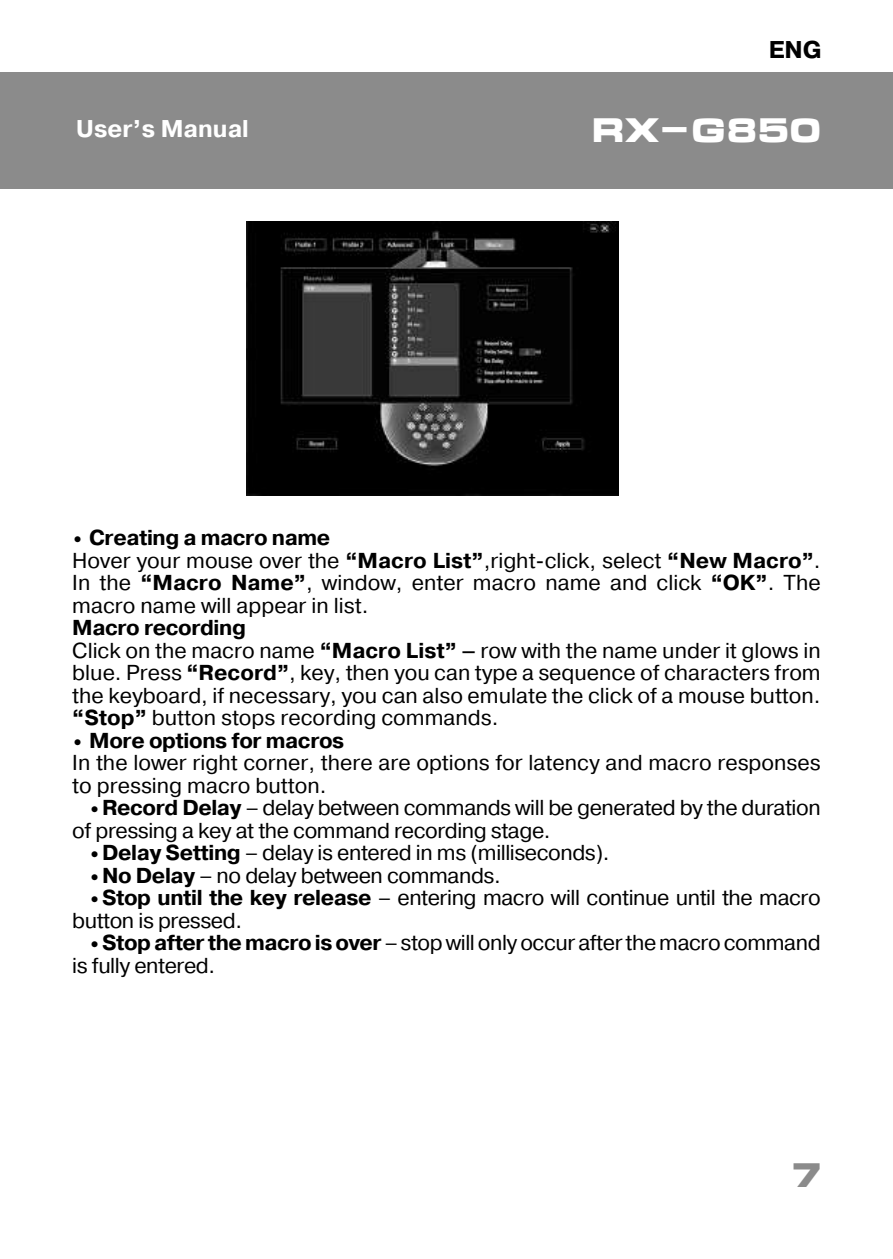
<style>
.page{position:relative;width:893px;height:1259px;background:#fff}
.page>*{position:absolute;margin:0;border:0;box-sizing:border-box;transform-origin:0 0}
.t1{font:700 33px "Micra";letter-spacing:-.05em;color:#fff}
.t2{font:700 33px "Micra";color:#8b8b8b}
.t3{font:700 24.3px "Pragmatica";color:#fff}
.t4{font:700 24.3px "Pragmatica";color:#000}
.t5{font:21.6px/22.5px "Pragmatica";color:#000}
.t6{font:21.6px/22.5px "Pragmatica";letter-spacing:-.02em;color:#000}
.s1{font-weight:700;font-size:16.5px}
.s2{font-weight:700}
</style>
<div class="page">
<div style="left:0;top:72px;width:893px;height:117px;background:#8b8b8b"></div>
<img style="left:247px;top:221px;width:372px;height:274px">
<p class="t4" style="left:769px;top:34px;width:55px">ENG</p>
<p class="t3" style="left:76px;top:112px;width:174px">User’s Manual</p>
<h1 class="t1" style="left:591px;top:113px;width:232px">Rx-G850</h1>
<p class="t5" style="left:72px;top:527px;width:750px"><span class="s1">•</span> <span class="s2">Creating a macro name<br></span>Hover your mouse over the <span class="s2">“Macro List”</span>,right-click, select <span class="s2">“New Macro”</span>.<br>In the <span class="s2">“Macro Name”</span>, window, enter macro name and click <span class="s2">“OK”</span>. The macro name will appear in list.</p>
<p class="t5" style="left:72px;top:617px;width:750px"><span class="s2">Macro recording<br></span>Click on the macro name <span class="s2">“Macro List” –</span> row with the name under it glows in blue. Press <span class="s2">“Record”</span>, key, then you can type a sequence of characters from the keyboard, if necessary, you can also emulate the click of a mouse button. <span class="s2">“Stop”</span> button stops recording commands.</p>
<p class="t5" style="left:72px;top:729px;width:750px"><span class="s1">•</span> <span class="s2">More options for macros<br></span>In the lower right corner, there are options for latency and macro responses to pressing macro button.</p>
<p class="t6" style="left:72px;top:797px;width:750px;text-indent:17px"><span class="s1">•</span> <span class="s2">Record Delay</span> – delay between commands will be generated by the duration of pressing a key at the command recording stage.</p>
<p class="t6" style="left:89px;top:842px;width:522px"><span class="s1">•</span> <span class="s2">Delay Setting</span> – delay is entered in ms (milliseconds).</p>
<p class="t6" style="left:89px;top:864px;width:413px"><span class="s1">•</span> <span class="s2">No Delay</span> – no delay between commands.</p>
<p class="t6" style="left:72px;top:887px;width:750px;text-indent:17px"><span class="s1">•</span> <span class="s2">Stop until the key release</span> – entering macro will continue until the macro button is pressed.</p>
<p class="t6" style="left:72px;top:932px;width:750px;text-indent:17px"><span class="s1">•</span> <span class="s2">Stop after the macro is over</span> – stop will only occur after the macro command is fully entered.</p>
<h1 class="t2" style="left:790px;top:1157px;width:35px">7</h1>
</div>
